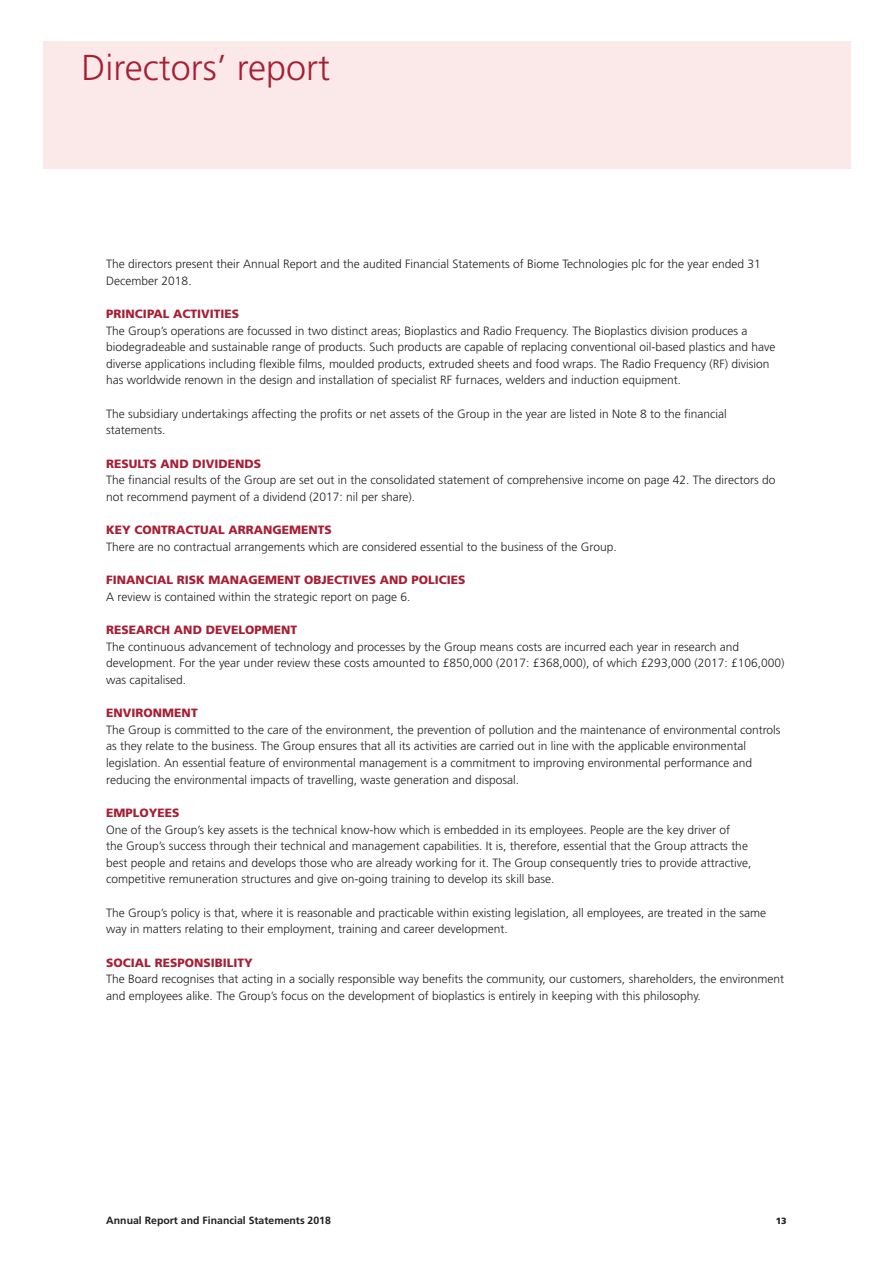
<style>
.page{position:relative;width:893px;height:1263px;background:#fff}
.page>*{position:absolute;margin:0;border:0;box-sizing:border-box;transform-origin:0 0}
.t1{font:300 36px "Frutiger LT Std";color:#a62035}
.t2{font:300 12px/16.5px "Frutiger LT Std";color:#231f20}
.t3{font:900 12px "Frutiger LT Std";color:#a62035}
.t4{font:700 10.5px "Frutiger LT Std";color:#231f20}
.t5{font:900 9px "Frutiger LT Std";color:#231f20}
</style>
<div class="page">
<div style="left:43px;top:41px;width:807px;height:128px;background:#fbe9e9"></div>
<h1 class="t1" style="left:82px;top:47px;width:250px">Directors’ report</h1>
<p class="t2" style="left:106px;top:256px;width:656px">The directors present their Annual Report and the audited Financial Statements of Biome Technologies plc for the year ended 31<br>December 2018.</p>
<p class="t3" style="left:106px;top:307px;width:134px">PRINCIPAL ACTIVITIES</p>
<p class="t2" style="left:106px;top:323px;width:671px">The Group’s operations are focussed in two distinct areas; Bioplastics and Radio Frequency. The Bioplastics division produces a biodegradeable and sustainable range of products. Such products are capable of replacing conventional oil-based plastics and have diverse applications including flexible films, moulded products, extruded sheets and food wraps. The Radio Frequency (RF) division has worldwide renown in the design and installation of specialist RF furnaces, welders and induction equipment.</p>
<p class="t2" style="left:106px;top:406px;width:622px">The subsidiary undertakings affecting the profits or net assets of the Group in the year are listed in Note 8 to the financial statements.</p>
<p class="t3" style="left:106px;top:456px;width:156px">RESULTS AND DIVIDENDS</p>
<p class="t2" style="left:106px;top:472px;width:671px">The financial results of the Group are set out in the consolidated statement of comprehensive income on page 42. The directors do not recommend payment of a dividend (2017: nil per share).</p>
<p class="t3" style="left:106px;top:523px;width:227px">KEY CONTRACTUAL ARRANGEMENTS</p>
<p class="t2" style="left:106px;top:539px;width:512px">There are no contractual arrangements which are considered essential to the business of the Group.</p>
<p class="t3" style="left:106px;top:573px;width:361px">FINANCIAL RISK MANAGEMENT OBJECTIVES AND POLICIES</p>
<p class="t2" style="left:106px;top:589px;width:306px">A review is contained within the strategic report on page 6.</p>
<p class="t3" style="left:106px;top:623px;width:192px">RESEARCH AND DEVELOPMENT</p>
<p class="t2" style="left:106px;top:639px;width:680px">The continuous advancement of technology and processes by the Group means costs are incurred each year in research and development. For the year under review these costs amounted to £850,000 (2017: £368,000), of which £293,000 (2017: £106,000) was capitalised.</p>
<p class="t3" style="left:106px;top:706px;width:93px">ENVIRONMENT</p>
<p class="t2" style="left:106px;top:722px;width:676px">The Group is committed to the care of the environment, the prevention of pollution and the maintenance of environmental controls as they relate to the business. The Group ensures that all its activities are carried out in line with the applicable environmental legislation. An essential feature of environmental management is a commitment to improving environmental performance and reducing the environmental impacts of travelling, waste generation and disposal.</p>
<p class="t3" style="left:106px;top:805px;width:75px">EMPLOYEES</p>
<p class="t2" style="left:106px;top:821px;width:647px">One of the Group’s key assets is the technical know-how which is embedded in its employees. People are the key driver of<br>the Group’s success through their technical and management capabilities. It is, therefore, essential that the Group attracts the best people and retains and develops those who are already working for it. The Group consequently tries to provide attractive, competitive remuneration structures and give on-going training to develop its skill base.</p>
<p class="t2" style="left:106px;top:904px;width:661px">The Group’s policy is that, where it is reasonable and practicable within existing legislation, all employees, are treated in the same way in matters relating to their employment, training and career development.</p>
<p class="t3" style="left:106px;top:955px;width:148px">SOCIAL RESPONSIBILITY</p>
<p class="t2" style="left:106px;top:971px;width:679px">The Board recognises that acting in a socially responsible way benefits the community, our customers, shareholders, the environment and employees alike. The Group’s focus on the development of bioplastics is entirely in keeping with this philosophy.</p>
<p class="t4" style="left:106px;top:1214px;width:226px">Annual Report and Financial Statements 2018</p>
<p class="t5" style="left:776px;top:1215px;width:13px">13</p>
</div>
